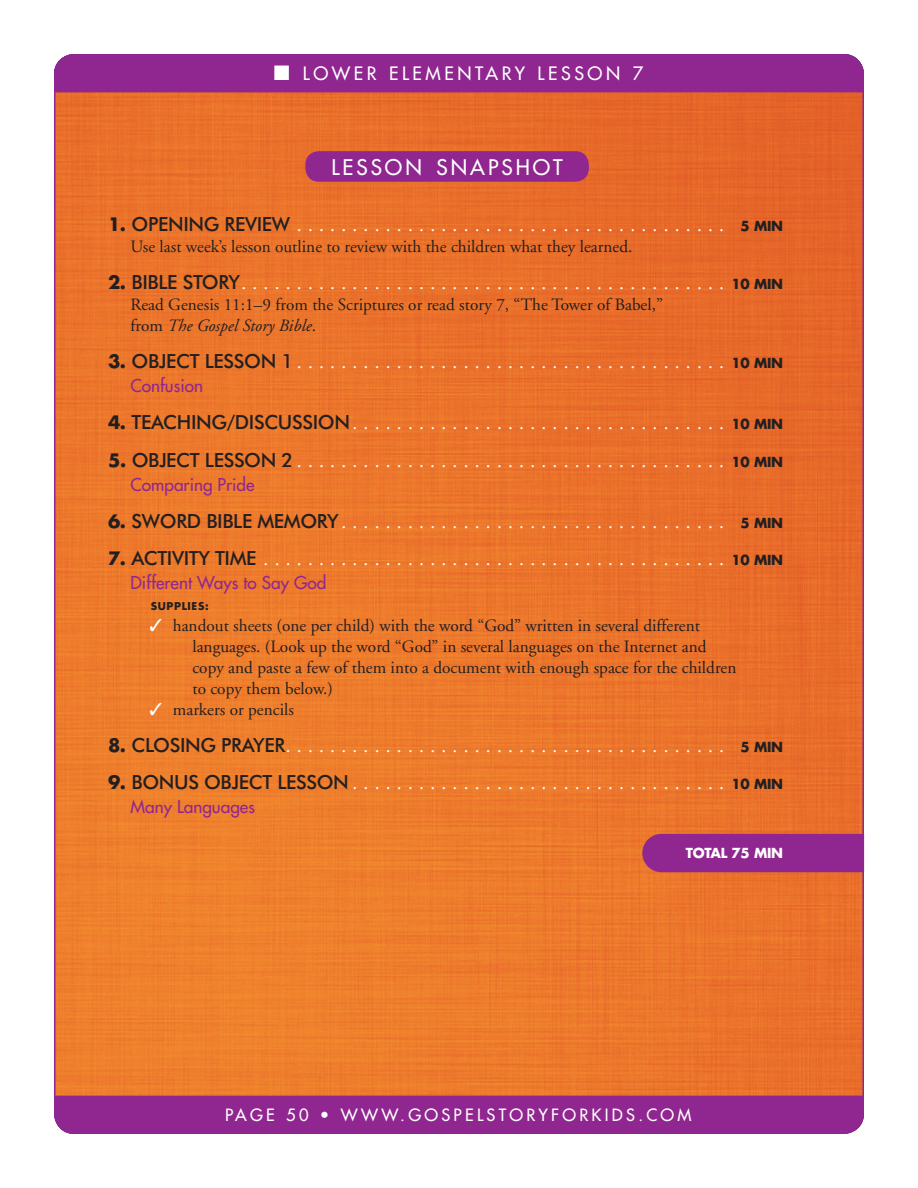
<style>
.page{position:relative;width:918px;height:1188px;background:#fff}
.page>*{position:absolute;margin:0;border:0;box-sizing:border-box;transform-origin:0 0}
.t1{font:21px "Futura";letter-spacing:.145em;color:#fff}
.t2{font:19.5px "Adobe Garamond";color:#fffefc}
.t3{font:18px "Futura";letter-spacing:.2em;color:#fff}
.t4{font:17.25px/21px "Adobe Garamond";color:#231f20}
.t5{font:17.25px "Futura";color:#90268f}
.t6{font:16.5px "Futura";letter-spacing:.2em;color:#fff}
.t7{font:700 13.5px "Futura";letter-spacing:-.02em;color:#fff}
.t8{font:700 10.5px "Futura";letter-spacing:.06em;color:#231f20}
.s1{font-family:"Futura";font-weight:700;font-size:18px;color:#231f20}
.s2{font-family:"Futura BT";font-weight:500;color:#231f20}
.s3{font-family:"Futura";font-weight:700;font-size:13.5px;color:#231f20}
.s4{font-style:italic}
.s5{color:#fff}
</style>
<div class="page">
<img style="left:57px;top:92px;width:804px;height:1004px">
<div style="left:305px;top:151px;width:284px;height:31px;background:#90268f;border-radius:14px"></div>
<div style="left:54px;top:54px;width:810px;height:38px;background:#90268f"></div>
<div style="left:642px;top:834px;width:222px;height:38px;background:#90268f"></div>
<div style="left:54px;top:1096px;width:810px;height:38px;background:#90268f"></div>
<p class="t3" style="left:274px;top:62px;width:371px">■ L OWER EL EMENTARY LESSON 7</p>
<p class="t1" style="left:331px;top:154px;width:233px">LESSON SNAPSHOT</p>
<p class="t2" style="left:108px;top:214px;width:677px"><span class="s1">1.</span> <span class="s2">OPENING REVIEW</span>....................................... <span class="s3">5 MIN</span></p>
<p class="t4" style="left:130px;top:236px;width:504px">Use last week’s lesson outline to review with the children what they learned.</p>
<p class="t2" style="left:108px;top:273px;width:677px"><span class="s1">2.</span> <span class="s2">BIBLE STORY</span>............................................ <span class="s3">10 MIN</span></p>
<p class="t4" style="left:130px;top:295px;width:534px">Read Genesis 11:1–9 from the Scriptures or read story 7, “The Tower of Babel,” from <span class="s4">The Gospel Story Bible</span>.</p>
<p class="t2" style="left:108px;top:352px;width:677px"><span class="s1">3.</span> <span class="s2">OBJECT LESSON 1</span>....................................... <span class="s3">10 MIN</span></p>
<p class="t5" style="left:130px;top:375px;width:74px">CONFUSION</p>
<p class="t2" style="left:108px;top:413px;width:677px"><span class="s1">4.</span> <span class="s2">TEACHING/DISCUSSION</span>.................................. <span class="s3">10 MIN</span></p>
<p class="t2" style="left:108px;top:450px;width:677px"><span class="s1">5.</span> <span class="s2">OBJECT LESSON 2</span>....................................... <span class="s3">10 MIN</span></p>
<p class="t5" style="left:130px;top:474px;width:126px">COMPARING PRIDE</p>
<p class="t2" style="left:108px;top:511px;width:677px"><span class="s1">6.</span> <span class="s2">SWORD BIBLE MEMORY</span>................................... <span class="s3">5 MIN</span></p>
<p class="t2" style="left:108px;top:549px;width:677px"><span class="s1">7.</span> <span class="s2">ACTIVITY TIME</span>.......................................... <span class="s3">10 MIN</span></p>
<p class="t5" style="left:130px;top:572px;width:197px">DIFFERENT WAYS TO SAY GOD</p>
<p class="t8" style="left:151px;top:599px;width:60px">SUPPLIES:</p>
<p class="t4" style="left:192px;top:616px;width:546px;text-indent:-43px"><span class="s5">✓</span> handout sheets (one per child) with the word “God” written in several different languages. (Look up the word “God” in several languages on the Internet and copy and paste a few of them into a document with enough space for the children to copy them below.)</p>
<p class="t4" style="left:150px;top:700px;width:146px"><span class="s5">✓</span> markers or pencils</p>
<p class="t2" style="left:108px;top:736px;width:677px"><span class="s1">8.</span> <span class="s2">CLOSINGPRAYER</span>........................................ <span class="s3">5 MIN</span></p>
<p class="t2" style="left:108px;top:773px;width:677px"><span class="s1">9.</span> <span class="s2">BONUS OBJECT LESSON</span>.................................. <span class="s3">10 MIN</span></p>
<p class="t5" style="left:130px;top:796px;width:126px">MANY LANGUAGES</p>
<p class="t7" style="left:686px;top:844px;width:99px">TOTAL 75 MIN</p>
<p class="t6" style="left:225px;top:1104px;width:468px">PAGE 50 • WWW.G OSPE LSTORYFORKIDS.COM</p>
</div>
